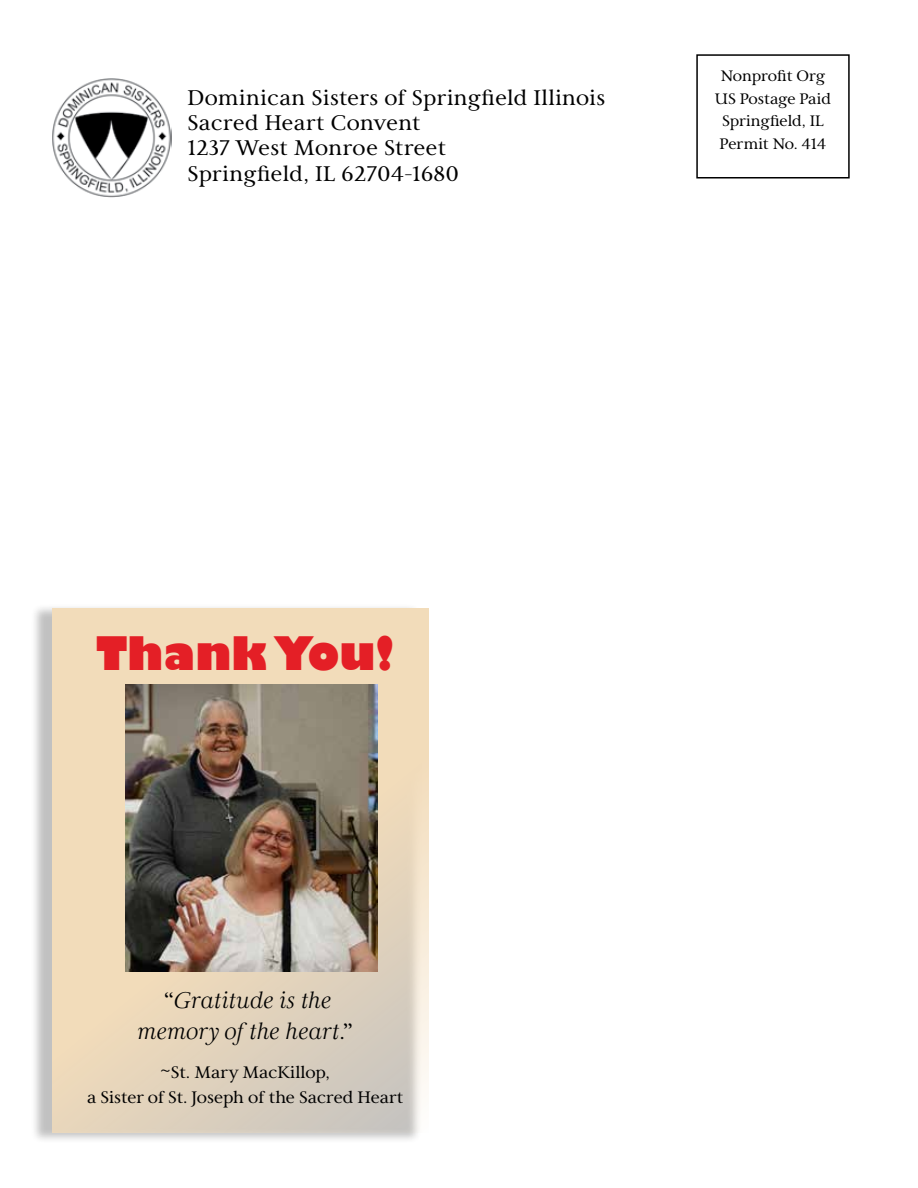
<style>
.page{position:relative;width:918px;height:1188px;background:#fff}
.page>*{position:absolute;margin:0;border:0;box-sizing:border-box;transform-origin:0 0}
.t1{font:800 45px "Gill Sans";color:#e41f26}
.t2{font:italic 22.5px/31.5px "Carrig Basic Display";color:#000;text-align:center}
.t3{font:21px/25.2px "Carrig Basic";letter-spacing:.02em;color:#000}
.t4{font:16.5px/25.2px "Carrig Basic";color:#000;text-align:center}
.t5{font:15px/22.5px "Carrig Basic";color:#000;text-align:center}
.s1{font-family:"Carrig Basic";font-style:normal;font-size:21px}
.s2{font-size:21px}
</style>
<div class="page">
<div style="left:30px;top:603px;width:393px;height:542px;background:#000;opacity:.75"></div>
<svg style="left:53px;top:608px;width:376px;height:525px;background:#e8d6bc"></svg>
<img style="left:52px;top:78px;width:119px;height:119px">
<div style="left:696px;top:54px;width:154px;height:125px;border:2px solid #000"></div>
<img style="left:126px;top:684px;width:251px;height:288px">
<p class="t3" style="left:187px;top:86px;width:420px">Dominican Sisters of Springfield Illinois<br>Sacred Heart Convent<br>1237 West Monroe Street<br>Springfield, IL 62704-1680</p>
<p class="t5" style="left:715px;top:65px;width:118px">Nonprofit Org<br>US Postage Paid<br>Springfield, IL<br>Permit No. 414</p>
<h1 class="t1" style="left:96px;top:625px;width:300px">Thank You!</h1>
<p class="t2" style="left:138px;top:985px;width:217px"><span class="s1">“</span>Gratitude is the memory of the heart<span class="s1">.”</span></p>
<p class="t4" style="left:87px;top:1060px;width:318px"><span class="s2">~</span>St. Mary MacKillop,<br>a Sister of St. Joseph of the Sacred Heart</p>
</div>
